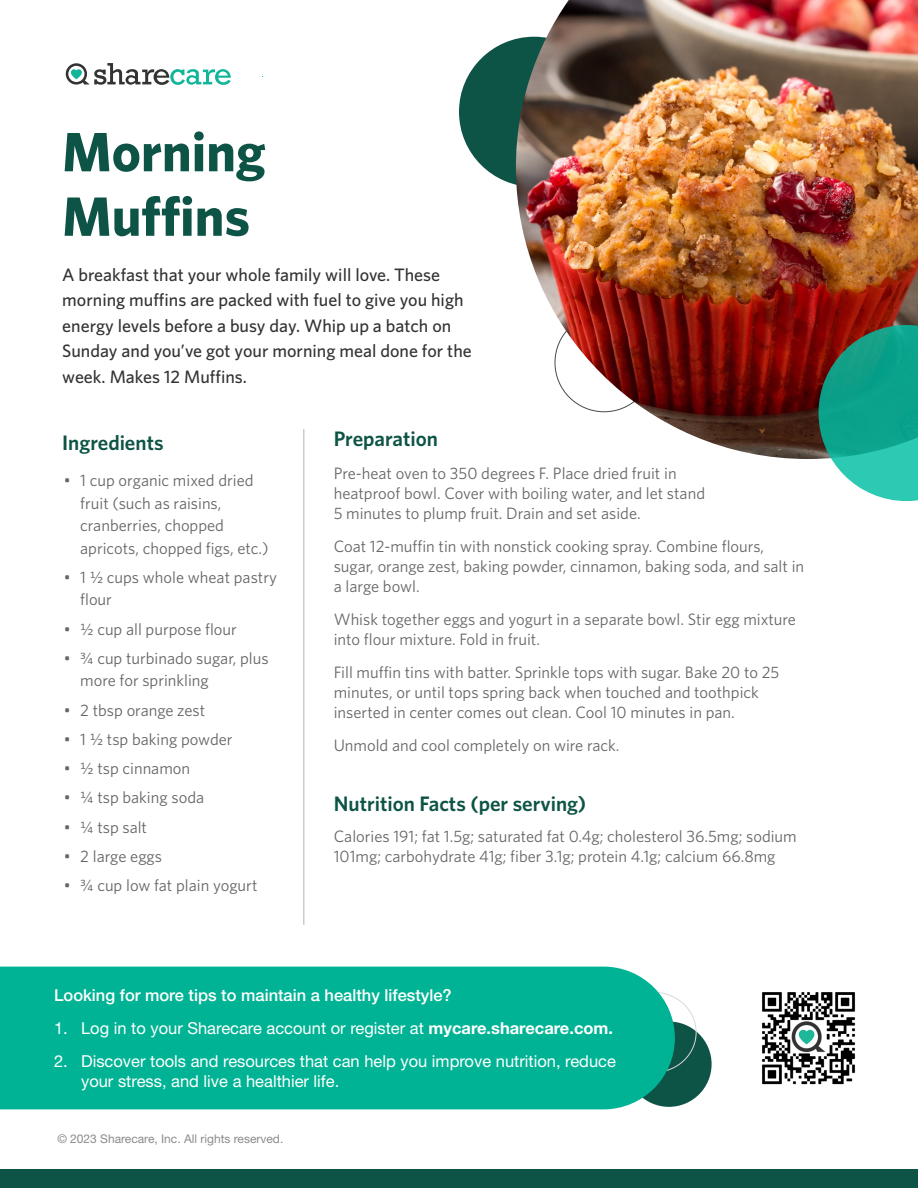
<style>
.page{position:relative;width:918px;height:1188px;background:#fff}
.page>*{position:absolute;margin:0;border:0;box-sizing:border-box;transform-origin:0 0}
.t1{font:700 55.5px/64.5px "Whitney";color:#0e5446}
.t2{font:600 21px "Whitney";color:#0e5446}
.t3{font:500 18px/25.5px "Whitney";color:#343333}
.t4{font:16.5px/19.8px "Whitney";color:#666}
.t5{font:16.5px/22.5px "Whitney";color:#646566}
.t6{font:16.5px/19.8px "Helvetica Neue LT Pro";color:#fff}
.t7{font:500 16.5px "Helvetica Neue LT Pro";color:#fff}
.t8{font:12px "Helvetica Neue LT Pro";color:#8b8b8c}
.s1{font-weight:700}
</style>
<div class="page">
<div style="left:0;top:1170px;width:918px;height:18px;background:#0e5446"></div>
<hr style="left:303px;top:429px;width:1px;height:496px;background:#b3b3b3">
<div style="left:459px;top:37px;width:150px;height:150px;background:#0e5446;border-radius:50%"></div>
<img style="left:516px;top:0;width:402px;height:459px">
<svg style="left:819px;top:325px;width:99px;height:176px;background:#32a28e"></svg>
<svg style="left:66px;top:63px;width:165px;height:22px"></svg>
<div style="left:626px;top:1022px;width:86px;height:85px;background:#0e5446;border-radius:50%"></div>
<div style="left:0;top:967px;width:675px;height:142px;background:#00b394"></div>
<img style="left:762px;top:992px;width:93px;height:93px">
<p class="t1" style="left:62px;top:118px;width:205px">Morning<br>Muffins</p>
<p class="t3" style="left:62px;top:262px;width:411px">A breakfast that your whole family will love. These morning muffins are packed with fuel to give you high energy levels before a busy day. Whip up a batch on Sunday and you’ve got your morning meal done for the week. Makes 12 Muffins.</p>
<p class="t2" style="left:62px;top:429px;width:103px">Ingredients</p>
<p class="t5" style="left:80px;top:469px;width:190px;text-indent:-16px">• 1 cup organic mixed dried fruit (such as raisins, cranberries, chopped apricots, chopped figs, etc.)</p>
<p class="t5" style="left:80px;top:566px;width:198px;text-indent:-16px">• 1 1/2 cups whole wheat pastry flour</p>
<p class="t5" style="left:64px;top:617px;width:175px">• 1/2 cup all purpose flour</p>
<p class="t5" style="left:80px;top:647px;width:190px;text-indent:-16px">• 3/4 cup turbinado sugar, plus more for sprinkling</p>
<p class="t5" style="left:64px;top:698px;width:143px">• 2 tbsp orange zest</p>
<p class="t5" style="left:64px;top:728px;width:170px">• 1 1/2 tsp baking powder</p>
<p class="t5" style="left:64px;top:757px;width:128px">• 1/2 tsp cinnamon</p>
<p class="t5" style="left:64px;top:786px;width:142px">• 1/4 tsp baking soda</p>
<p class="t5" style="left:64px;top:815px;width:85px">• 1/4 tsp salt</p>
<p class="t5" style="left:64px;top:845px;width:100px">• 2 large eggs</p>
<p class="t5" style="left:64px;top:874px;width:195px">• 3/4 cup low fat plain yogurt</p>
<p class="t2" style="left:334px;top:424px;width:106px">Preparation</p>
<p class="t4" style="left:334px;top:463px;width:373px">Pre-heat oven to 350 degrees F. Place dried fruit in heatproof bowl. Cover with boiling water, and let stand<br>5 minutes to plump fruit. Drain and set aside.</p>
<p class="t4" style="left:334px;top:536px;width:472px">Coat 12-muffin tin with nonstick cooking spray. Combine flours, sugar, orange zest, baking powder, cinnamon, baking soda, and salt in a large bowl.</p>
<p class="t4" style="left:334px;top:609px;width:464px">Whisk together eggs and yogurt in a separate bowl. Stir egg mixture into flour mixture. Fold in fruit.</p>
<p class="t4" style="left:334px;top:662px;width:447px">Fill muffin tins with batter. Sprinkle tops with sugar. Bake 20 to 25 minutes, or until tops spring back when touched and toothpick inserted in center comes out clean. Cool 10 minutes in pan.</p>
<p class="t4" style="left:334px;top:735px;width:287px">Unmold and cool completely on wire rack.</p>
<p class="t2" style="left:334px;top:789px;width:254px">Nutrition Facts (per serving)</p>
<p class="t4" style="left:334px;top:826px;width:465px">Calories 191; fat 1.5g; saturated fat 0.4g; cholesterol 36.5mg; sodium<br>101mg; carbohydrate 41g; fiber 3.1g; protein 4.1g; calcium 66.8mg</p>
<p class="t7" style="left:54px;top:985px;width:399px">Looking for more tips to maintain a healthy lifestyle?</p>
<p class="t6" style="left:54px;top:1018px;width:561px">1. Log in to your Sharecare account or register at <span class="s1">mycare.sharecare.com.</span></p>
<p class="t6" style="left:81px;top:1051px;width:536px;text-indent:-27px">2. Discover tools and resources that can help you improve nutrition, reduce your stress, and live a healthier life.</p>
<p class="t8" style="left:57px;top:1132px;width:228px">© 2023 Sharecare, Inc. All rights reserved.</p>
</div>
